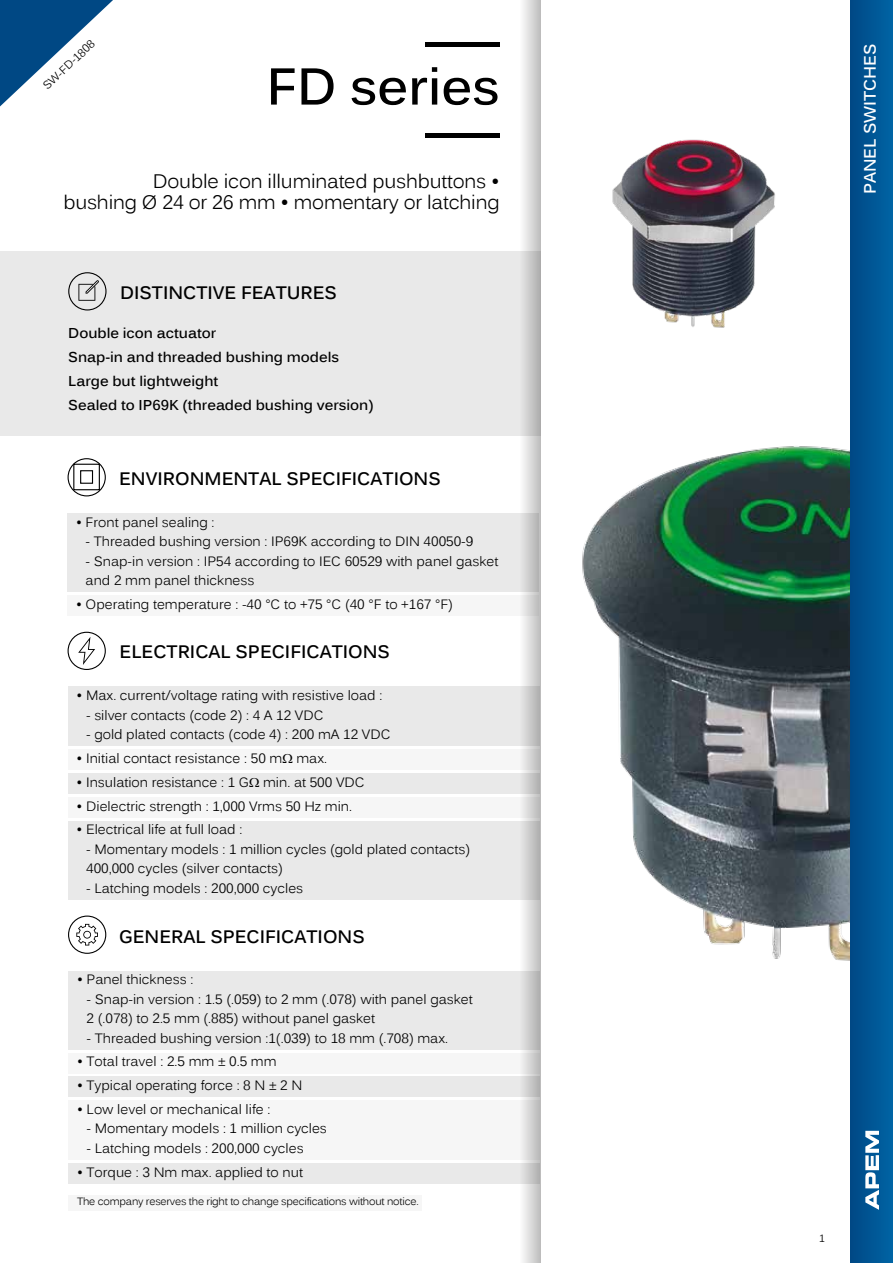
<style>
.page{position:relative;width:893px;height:1263px;background:#fff}
.page>*{position:absolute;margin:0;border:0;box-sizing:border-box;transform-origin:0 0}
.t1{font:700 51px "Kalinga";color:#000}
.t2{font:19.5px/21px "Kalinga";letter-spacing:-.01em;color:#000;text-align:right}
.t3{font:700 18px "Kalinga";color:#000}
.t4{font:700 16.5px "Kalinga";color:#fff}
.t5{font:700 14.25px/24px "Kalinga";color:#000}
.t6{font:13.5px/19.5px "Kalinga";color:#000}
.t7{font:11.25px "Kalinga";color:#000}
.t8{font:10.5px "Kalinga";letter-spacing:-.02em;color:#000}
</style>
<div class="page">
<svg style="left:0;top:0;width:113px;height:106px"></svg>
<img style="left:540px;top:351px;width:310px;height:647px">
<div style="left:68px;top:687px;width:472px;height:59px;background:#e9e9e9"></div>
<div style="left:68px;top:750px;width:472px;height:20px;background:#f6f6f6"></div>
<div style="left:68px;top:773px;width:472px;height:20px;background:#e9e9e9"></div>
<div style="left:68px;top:797px;width:472px;height:20px;background:#f6f6f6"></div>
<div style="left:68px;top:821px;width:472px;height:78px;background:#e9e9e9"></div>
<svg style="left:68px;top:632px;width:38px;height:38px"></svg>
<div style="left:0;top:251px;width:540px;height:184px;background:#e9e9e9"></div>
<svg style="left:68px;top:272px;width:39px;height:38px"></svg>
<div style="left:68px;top:513px;width:471px;height:79px;background:#e9e9e9"></div>
<div style="left:68px;top:596px;width:471px;height:20px;background:#f6f6f6"></div>
<svg style="left:68px;top:458px;width:38px;height:38px"></svg>
<div style="left:73px;top:464px;width:27px;height:26px;border:1px solid #000"></div>
<div style="left:80px;top:470px;width:13px;height:14px;border:1px solid #000"></div>
<hr style="left:426px;top:134px;width:74px;height:4px;background:#000">
<hr style="left:426px;top:43px;width:74px;height:4px;background:#000">
<div style="left:69px;top:971px;width:471px;height:78px;background:#e9e9e9"></div>
<div style="left:69px;top:1053px;width:471px;height:20px;background:#f6f6f6"></div>
<div style="left:69px;top:1077px;width:471px;height:20px;background:#e9e9e9"></div>
<div style="left:69px;top:1100px;width:471px;height:59px;background:#f6f6f6"></div>
<div style="left:69px;top:1163px;width:471px;height:20px;background:#e9e9e9"></div>
<svg style="left:68px;top:915px;width:38px;height:39px"></svg>
<svg style="left:519px;top:0;width:21px;height:1263px"></svg>
<div style="left:69px;top:1195px;width:353px;height:15px;background:#f6f6f6"></div>
<img style="left:612px;top:139px;width:163px;height:189px">
<div style="left:850px;top:0;width:43px;height:1263px;background:linear-gradient(to right,#004885,#0064a4)"></div>
<svg style="left:865px;top:1131px;width:14px;height:79px"></svg>
<p class="t7" style="left:40px;top:83px;width:68px;rotate:-44deg">SW-FD-1808</p>
<h1 class="t1" style="left:266px;top:53px;width:235px">FD series</h1>
<h2 class="t2" style="left:63px;top:173px;width:438px">Double icon illuminated pushbuttons •<br>bushing Ø 24 or 26 mm • momentary or latching</h2>
<h3 class="t3" style="left:120px;top:281px;width:218px">DISTINCTIVE FEATURES</h3>
<p class="t5" style="left:68px;top:322px;width:307px">Double icon actuator<br>Snap-in and threaded bushing models<br>Large but lightweight<br>Sealed to IP69K (threaded bushing version)</p>
<h3 class="t3" style="left:119px;top:467px;width:323px">ENVIRONMENTAL SPECIFICATIONS</h3>
<p class="t6" style="left:76px;top:514px;width:140px">• Front panel sealing :</p>
<p class="t6" style="left:86px;top:533px;width:389px">- Threaded bushing version : IP69K according to DIN 40050-9</p>
<p class="t6" style="left:86px;top:553px;width:414px">- Snap-in version : IP54 according to IEC 60529 with panel gasket and 2 mm panel thickness</p>
<p class="t6" style="left:76px;top:596px;width:378px">• Operating temperature : -40 °C to +75 °C (40 °F to +167 °F)</p>
<h3 class="t3" style="left:120px;top:640px;width:272px">ELECTRICAL SPECIFICATIONS</h3>
<p class="t6" style="left:77px;top:687px;width:307px">• Max. current/voltage rating with resistive load :</p>
<p class="t6" style="left:86px;top:707px;width:239px">- silver contacts (code 2) : 4 A 12 VDC</p>
<p class="t6" style="left:86px;top:726px;width:306px">- gold plated contacts (code 4) : 200 mA 12 VDC</p>
<p class="t6" style="left:77px;top:750px;width:252px">• Initial contact resistance : 50 m max.</p>
<p class="t6" style="left:77px;top:774px;width:289px">• Insulation resistance : 1 G min. at 500 VDC</p>
<p class="t6" style="left:77px;top:797px;width:277px">• Dielectric strength : 1,000 Vrms 50 Hz min.</p>
<p class="t6" style="left:77px;top:821px;width:167px">• Electrical life at full load :</p>
<p class="t6" style="left:86px;top:841px;width:386px">- Momentary models : 1 million cycles (gold plated contacts)<br>400,000 cycles (silver contacts)</p>
<p class="t6" style="left:86px;top:880px;width:219px">- Latching models : 200,000 cycles</p>
<h3 class="t3" style="left:119px;top:925px;width:247px">GENERAL SPECIFICATIONS</h3>
<p class="t6" style="left:77px;top:971px;width:118px">• Panel thickness :</p>
<p class="t6" style="left:87px;top:990px;width:388px">- Snap-in version : 1.5 (.059) to 2 mm (.078) with panel gasket<br>2 (.078) to 2.5 mm (.885) without panel gasket</p>
<p class="t6" style="left:87px;top:1029px;width:363px">- Threaded bushing version :1(.039) to 18 mm (.708) max.</p>
<p class="t6" style="left:77px;top:1053px;width:201px">• Total travel : 2.5 mm ± 0.5 mm</p>
<p class="t6" style="left:77px;top:1077px;width:227px">• Typical operating force : 8 N ± 2 N</p>
<p class="t6" style="left:77px;top:1101px;width:195px">• Low level or mechanical life :</p>
<p class="t6" style="left:87px;top:1120px;width:242px">- Momentary models : 1 million cycles</p>
<p class="t6" style="left:87px;top:1140px;width:219px">- Latching models : 200,000 cycles</p>
<p class="t6" style="left:77px;top:1163px;width:228px">• Torque : 3 Nm max. applied to nut</p>
<p class="t8" style="left:77px;top:1195px;width:343px">The company reserves the right to change specifications without notice.</p>
<p class="t4" style="left:859px;top:194px;width:152px;rotate:-90deg">PANEL SWITCHES</p>
<p class="t8" style="left:819px;top:1231px;width:7px">1</p>
</div>
